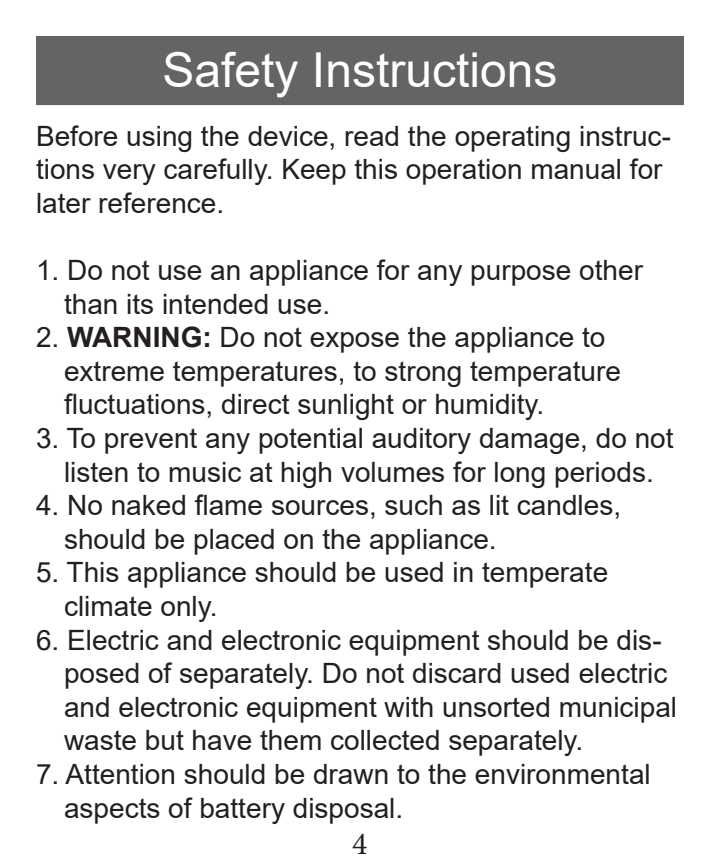
<style>
.page{position:relative;width:720px;height:864px;background:#fff}
.page>*{position:absolute;margin:0;border:0;box-sizing:border-box;transform-origin:0 0}
.t1{font:48px "Arial";color:#fff}
.t2{font:32px "Minion Pro";color:#231f20}
.t3{font:28px/33.6px "Arial";color:#231f20}
.s1{font-style:inherit}
.s2{font-weight:700}
</style>
<div class="page">
<div style="left:38px;top:38px;width:644px;height:65px;background:#646464"></div>
<div style="left:36px;top:36px;width:648px;height:69px;border:4px solid #646464"></div>
<p class="t1" style="left:163px;top:37px;width:396px">Safety Instructions</p>
<p class="t3" style="left:36px;top:119px;width:637px">Before using the device, read the operating instruc&shy;tions very carefully. Keep this operation manual for later reference.</p>
<p class="t3" style="left:64px;top:253px;width:581px;text-indent:-28px">1. Do not use an appliance for any purpose other than its inte<span class="s1">n</span>ded use.</p>
<p class="t3" style="left:64px;top:320px;width:559px;text-indent:-28px">2. <span class="s2">WARNING:</span> Do not expose the appliance to extreme temperatures, to strong temperature fluctuations, direct sunlight or humidity.</p>
<p class="t3" style="left:36px;top:421px;width:639px;text-align:center">3. To prevent any potential auditory damage, do not listen to music at high volumes for long periods.</p>
<p class="t3" style="left:64px;top:488px;width:559px;text-indent:-28px">4. No naked flame sources, such as lit candles, should be placed on the appliance.</p>
<p class="t3" style="left:64px;top:555px;width:546px;text-indent:-28px">5. This appliance should be used in temperate climate only.</p>
<p class="t3" style="left:64px;top:623px;width:615px;text-indent:-28px">6. Electric and electronic equipment should be dis&shy;posed of separately. Do not discard used electric and electronic equipment with unsorted municipal waste but have them collected separately.</p>
<p class="t3" style="left:64px;top:757px;width:588px;text-indent:-28px">7. Attention should be drawn to the environmental aspects of battery disposal.</p>
<p class="t2" style="left:352px;top:822px;width:17px">4</p>
</div>
